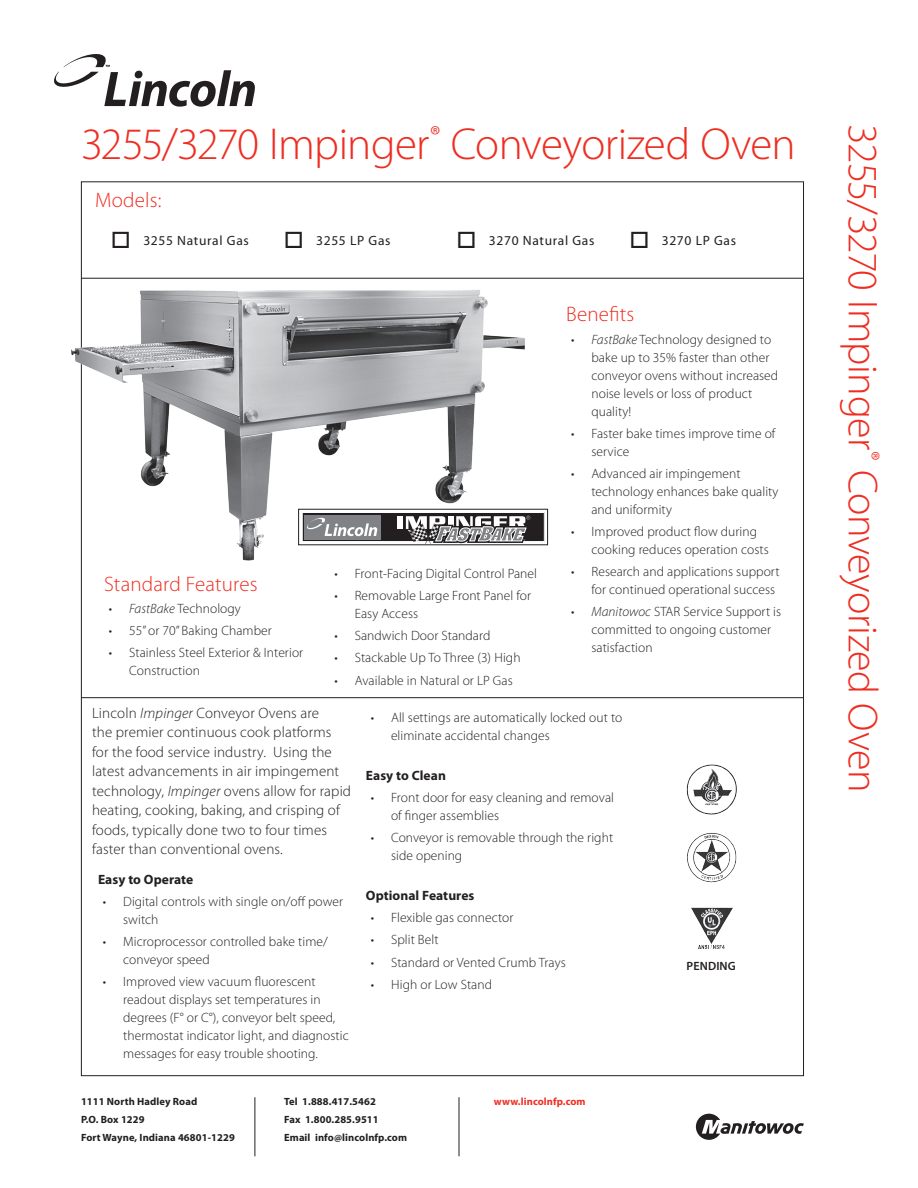
<style>
.page{position:relative;width:918px;height:1188px;background:#fff}
.page>*{position:absolute;margin:0;border:0;box-sizing:border-box;transform-origin:0 0}
.t1{font:300 45px "Myriad Pro";letter-spacing:-.015em;color:#ee2e22}
.t2{font:300 42px "Myriad Pro";letter-spacing:-.015em;color:#ee2e22}
.t3{font:300 21px "Myriad Pro";letter-spacing:.01em;color:#ee2e22}
.t4{font:300 15px/19.5px "Myriad Pro";letter-spacing:.01em;color:#231f20}
.t5{font:300 13.5px/18px "Myriad Pro";letter-spacing:.005em;color:#231f20}
.t6{font:13.5px "Myriad Pro";letter-spacing:.05em;color:#231f20}
.t7{font:700 13.5px "Myriad Pro";letter-spacing:.005em;color:#231f20}
.t8{font:600 12px "Myriad Pro";letter-spacing:.01em;color:#231f20}
.t9{font:700 10.5px "Myriad Pro";letter-spacing:.01em;color:#231f20}
.t10{font:700 10.5px "Myriad Pro";letter-spacing:.01em;color:#ee2e22}
.s1{font-style:italic}
</style>
<div class="page">
<svg style="left:54px;top:54px;width:201px;height:53px"></svg>
<svg style="left:696px;top:1114px;width:108px;height:26px"></svg>
<hr style="left:81px;top:697px;width:723px;height:1px;background:#231f20">
<hr style="left:81px;top:278px;width:723px;height:1px;background:#231f20">
<img style="left:71px;top:280px;width:473px;height:295px">
<div style="left:299px;top:509px;width:249px;height:36px;background:#fff"></div>
<div style="left:298px;top:509px;width:250px;height:36px;border:1px solid #231f20"></div>
<div style="left:302px;top:512px;width:242px;height:30px;background:#231f20"></div>
<div style="left:302px;top:512px;width:243px;height:30px;border:1px solid #fff"></div>
<div style="left:304px;top:515px;width:77px;height:24px;background:#808285"></div>
<svg style="left:307px;top:517px;width:70px;height:19px"></svg>
<div style="left:397px;top:516px;width:6px;height:13px;background:#fff"></div>
<svg style="left:406px;top:507px;width:126px;height:41px"></svg>
<hr style="left:255px;top:1097px;width:1px;height:59px;background:#231f20">
<hr style="left:459px;top:1097px;width:1px;height:59px;background:#231f20">
<img style="left:686px;top:764px;width:51px;height:51px">
<img style="left:686px;top:833px;width:51px;height:50px">
<img style="left:691px;top:907px;width:42px;height:42px">
<p class="t1" style="left:81px;top:119px;width:716px">3255/3270 Impinger<sup>®</sup> Conveyorized Oven</p>
<p class="t2" style="left:886px;top:124px;width:669px;rotate:90deg">3255/3270 Impinger<sup>®</sup> Conveyorized Oven</p>
<p class="t3" style="left:95px;top:188px;width:68px">Models:</p>
<p class="t6" style="left:143px;top:232px;width:107px">3255 Natural Gas</p>
<p class="t6" style="left:316px;top:232px;width:76px">3255 LP Gas</p>
<p class="t6" style="left:489px;top:232px;width:107px">3270 Natural Gas</p>
<p class="t6" style="left:662px;top:232px;width:76px">3270 LP Gas</p>
<p class="t3" style="left:566px;top:303px;width:69px">Benefits</p>
<p class="t5" style="left:571px;top:330px;width:5px">•</p>
<p class="t5" style="left:591px;top:330px;width:188px"><span class="s1">FastBake</span> Technology designed to bake up to 35% faster than other conveyor ovens without increased noise levels or loss of product quality!</p>
<p class="t5" style="left:571px;top:424px;width:5px">•</p>
<p class="t5" style="left:591px;top:424px;width:186px">Faster bake times improve time of service</p>
<p class="t5" style="left:571px;top:465px;width:5px">•</p>
<p class="t5" style="left:591px;top:465px;width:189px">Advanced air impingement technology enhances bake quality and uniformity</p>
<p class="t5" style="left:571px;top:523px;width:5px">•</p>
<p class="t5" style="left:591px;top:523px;width:179px">Improved product flow during cooking reduces operation costs</p>
<p class="t5" style="left:571px;top:563px;width:5px">•</p>
<p class="t5" style="left:591px;top:563px;width:190px">Research and applications support for continued operational success</p>
<p class="t5" style="left:571px;top:603px;width:5px">•</p>
<p class="t5" style="left:591px;top:603px;width:191px"><span class="s1">Manitowoc</span> STAR Service Support is committed to ongoing customer satisfaction</p>
<p class="t5" style="left:334px;top:565px;width:5px">•</p>
<p class="t5" style="left:355px;top:565px;width:184px">Front-Facing Digital Control Panel</p>
<p class="t5" style="left:334px;top:587px;width:5px">•</p>
<p class="t5" style="left:355px;top:587px;width:178px">Removable Large Front Panel for<br>Easy Access</p>
<p class="t5" style="left:334px;top:627px;width:5px">•</p>
<p class="t5" style="left:355px;top:627px;width:137px">Sandwich Door Standard</p>
<p class="t5" style="left:334px;top:649px;width:5px">•</p>
<p class="t5" style="left:355px;top:649px;width:167px">Stackable Up To Three (3) High</p>
<p class="t5" style="left:334px;top:671px;width:5px">•</p>
<p class="t5" style="left:355px;top:671px;width:160px">Available in Natural or LP Gas</p>
<p class="t3" style="left:104px;top:572px;width:155px">Standard Features</p>
<p class="t5" style="left:109px;top:600px;width:5px">•</p>
<p class="t5" style="left:129px;top:600px;width:113px"><span class="s1">FastBake</span> Technology</p>
<p class="t5" style="left:109px;top:622px;width:5px">•</p>
<p class="t5" style="left:129px;top:622px;width:144px">55” or 70” Baking Chamber</p>
<p class="t5" style="left:109px;top:644px;width:5px">•</p>
<p class="t5" style="left:129px;top:644px;width:176px">Stainless Steel Exterior &amp; Interior<br>Construction</p>
<p class="t4" style="left:92px;top:703px;width:261px">Lincoln <span class="s1">Impinger</span> Conveyor Ovens are<br>the premier continuous cook platforms for the food service industry. Using the latest advancements in air impingement technology, <span class="s1">Impinger</span> ovens allow for rapid heating, cooking, baking, and crisping of foods, typically done two to four times faster than conventional ovens.</p>
<p class="t7" style="left:98px;top:870px;width:97px">Easy to Operate</p>
<p class="t5" style="left:103px;top:893px;width:5px">•</p>
<p class="t5" style="left:123px;top:893px;width:221px">Digital controls with single on/off power switch</p>
<p class="t5" style="left:103px;top:933px;width:5px">•</p>
<p class="t5" style="left:123px;top:933px;width:206px">Microprocessor controlled bake time/ conveyor speed</p>
<p class="t5" style="left:103px;top:973px;width:5px">•</p>
<p class="t5" style="left:123px;top:973px;width:227px">Improved view vacuum fluorescent readout displays set temperatures in degrees (F° or C°), conveyor belt speed, thermostat indicator light, and diagnostic messages for easy trouble shooting.</p>
<p class="t5" style="left:371px;top:709px;width:5px">•</p>
<p class="t5" style="left:391px;top:709px;width:233px">All settings are automatically locked out to eliminate accidental changes</p>
<p class="t7" style="left:366px;top:767px;width:82px">Easy to Clean</p>
<p class="t5" style="left:371px;top:789px;width:5px">•</p>
<p class="t5" style="left:391px;top:789px;width:225px">Front door for easy cleaning and removal of finger assemblies</p>
<p class="t5" style="left:371px;top:829px;width:5px">•</p>
<p class="t5" style="left:391px;top:829px;width:224px">Conveyor is removable through the right side opening</p>
<p class="t7" style="left:366px;top:887px;width:110px">Optional Features</p>
<p class="t5" style="left:371px;top:909px;width:5px">•</p>
<p class="t5" style="left:391px;top:909px;width:124px">Flexible gas connector</p>
<p class="t5" style="left:371px;top:931px;width:5px">•</p>
<p class="t5" style="left:391px;top:931px;width:49px">Split Belt</p>
<p class="t5" style="left:371px;top:953px;width:5px">•</p>
<p class="t5" style="left:391px;top:953px;width:176px">Standard or Vented Crumb Trays</p>
<p class="t5" style="left:371px;top:975px;width:5px">•</p>
<p class="t5" style="left:391px;top:975px;width:103px">High or Low Stand</p>
<p class="t8" style="left:687px;top:959px;width:51px">PENDING</p>
<p class="t9" style="left:81px;top:1095px;width:118px">1111 North Hadley Road</p>
<p class="t9" style="left:81px;top:1113px;width:65px">P.O. Box 1229</p>
<p class="t9" style="left:81px;top:1131px;width:155px">Fort Wayne, Indiana 46801-1229</p>
<p class="t9" style="left:284px;top:1095px;width:93px">Tel 1.888.417.5462</p>
<p class="t9" style="left:284px;top:1113px;width:96px">Fax 1.800.285.9511</p>
<p class="t9" style="left:284px;top:1131px;width:124px">Email info@lincolnfp.com</p>
<p class="t10" style="left:494px;top:1095px;width:93px">www.lincolnfp.com</p>
</div>
